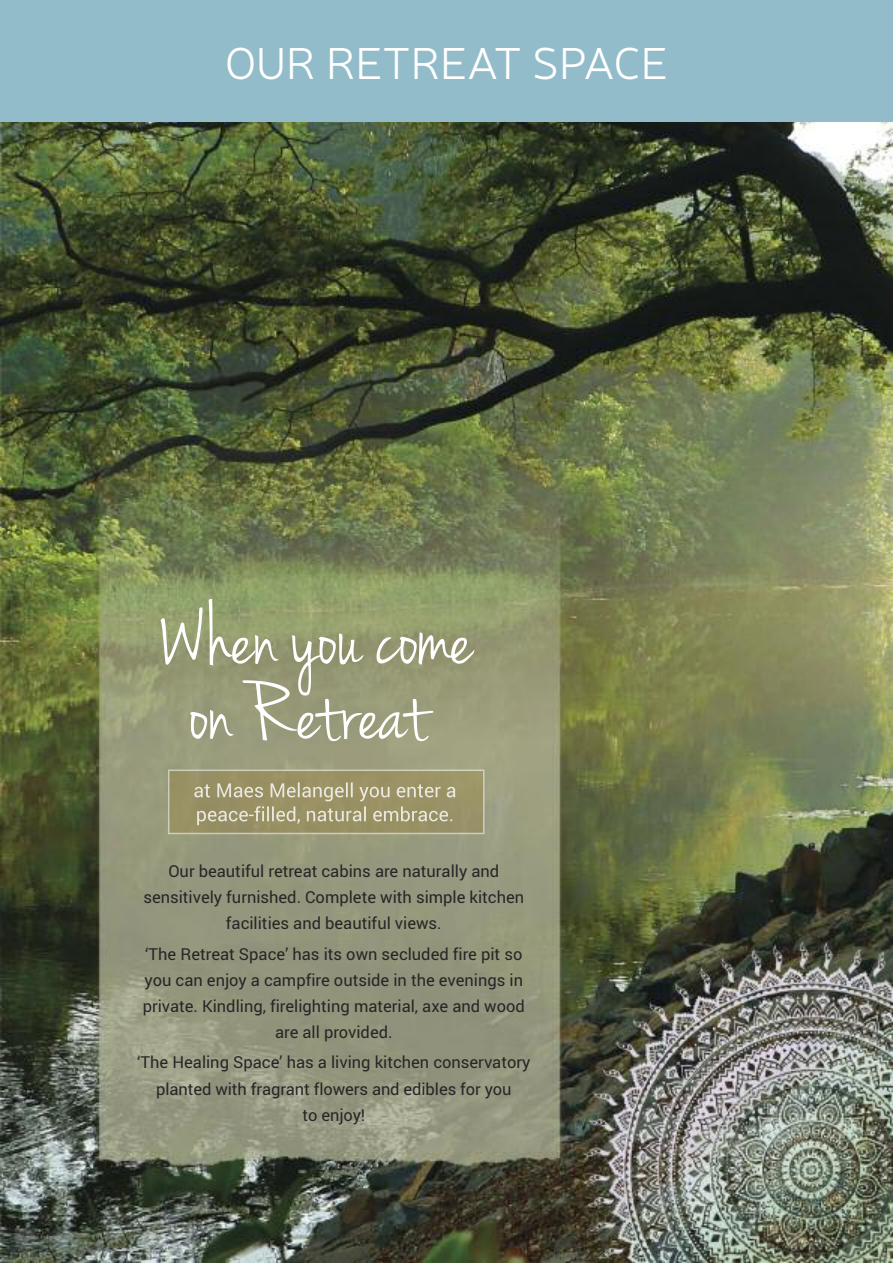
<style>
.page{position:relative;width:893px;height:1263px;background:#fff}
.page>*{position:absolute;margin:0;border:0;box-sizing:border-box;transform-origin:0 0}
.t1{font:90px/75px "Jenna Sue";color:#fff;text-align:center}
.t2{font:300 45px "Neris";color:#fff}
.t3{font:16.5px/26.1px "Roboto";color:#272627;text-align:center}
</style>
<div class="page">
<img style="left:0;top:122px;width:893px;height:1141px">
<img style="left:168px;top:769px;width:317px;height:65px">
<div style="left:0;top:0;width:893px;height:122px;background:#92bcca"></div>
<img style="left:194px;top:782px;width:150px;height:19px">
<img style="left:197px;top:806px;width:147px;height:19px">
<h2 class="t2" style="left:225px;top:47px;width:444px">OUR RETREAT SPACE</h2>
<h1 class="t1" style="left:160px;top:605px;width:314px">When you come on Retreat</h1>
<p class="t3" style="left:143px;top:858px;width:382px">Our beautiful retreat cabins are naturally and sensitively furnished. Complete with simple kitchen facilities and beautiful views.</p>
<p class="t3" style="left:143px;top:941px;width:384px">‘The Retreat Space’ has its own secluded fire pit so you can enjoy a campfire outside in the evenings in private. Kindling, firelighting material, axe and wood are all provided.</p>
<p class="t3" style="left:137px;top:1050px;width:395px">‘The Healing Space’ has a living kitchen conservatory planted with fragrant flowers and edibles for you<br>to enjoy!</p>
</div>
